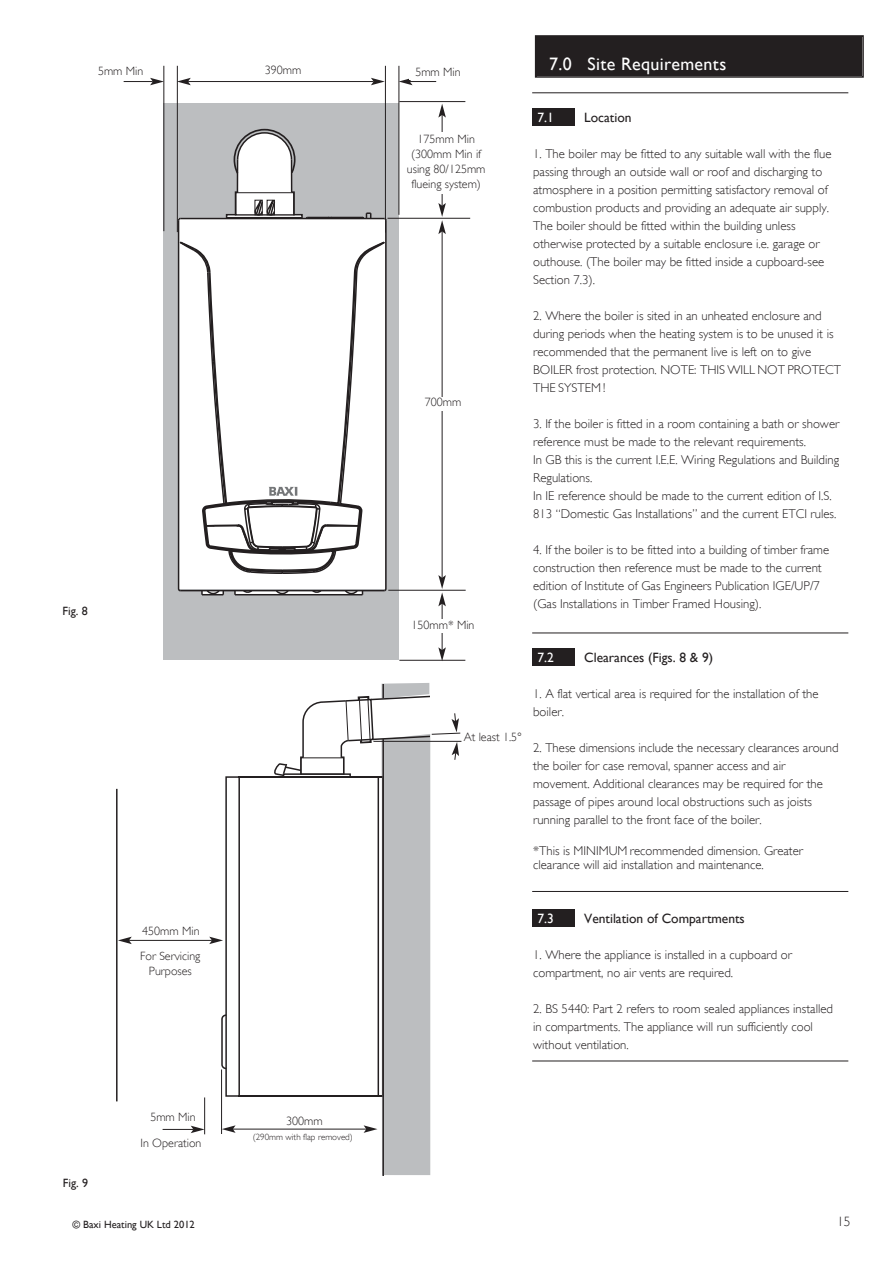
<style>
.page{position:relative;width:893px;height:1263px;background:#fff}
.page>*{position:absolute;margin:0;border:0;box-sizing:border-box;transform-origin:0 0}
.t1{font:18px "Gill Sans";letter-spacing:.02em;color:#fff}
.t2{font:13.5px "Gill Sans";color:#231f20}
.t3{font:13.5px "Gill Sans";color:#fff}
.t4{font:300 13.5px "Gill Sans";color:#231f20}
.t5{font:300 12.75px/18px "Gill Sans";color:#231f20}
.t6{font:300 12px/15px "Gill Sans";color:#231f20;text-align:center}
.t7{font:12px "Gill Sans";color:#231f20}
.t8{font:10.5px "Gill Sans";color:#231f20}
.t9{font:300 9px "Gill Sans";color:#231f20}
</style>
<div class="page">
<div style="left:533px;top:910px;width:42px;height:17px;background:#231f20"></div>
<div style="left:164px;top:103px;width:235px;height:557px;background:#bcbec0"></div>
<div style="left:533px;top:649px;width:42px;height:17px;background:#231f20"></div>
<div style="left:533px;top:108px;width:42px;height:17px;background:#231f20"></div>
<div style="left:536px;top:37px;width:326px;height:39px;background:#231f20"></div>
<div style="left:535px;top:35px;width:329px;height:43px;border:2px solid #231f20"></div>
<svg style="left:225px;top:776px;width:48px;height:321px"></svg>
<svg style="left:221px;top:1014px;width:7px;height:56px"></svg>
<hr style="left:177px;top:66px;width:1px;height:166px;background:#231f20">
<hr style="left:385px;top:66px;width:1px;height:167px;background:#231f20">
<hr style="left:399px;top:66px;width:1px;height:149px;background:#231f20">
<hr style="left:188px;top:81px;width:186px;height:1px;background:#231f20">
<svg style="left:177px;top:78px;width:14px;height:7px"></svg>
<svg style="left:371px;top:78px;width:14px;height:7px"></svg>
<svg style="left:124px;top:78px;width:39px;height:7px"></svg>
<svg style="left:399px;top:78px;width:37px;height:7px"></svg>
<hr style="left:399px;top:101px;width:66px;height:1px;background:#231f20">
<hr style="left:388px;top:218px;width:82px;height:1px;background:#231f20">
<hr style="left:388px;top:590px;width:78px;height:1px;background:#231f20">
<hr style="left:399px;top:660px;width:66px;height:1px;background:#231f20">
<hr style="left:442px;top:604px;width:1px;height:46px;background:#231f20">
<svg style="left:438px;top:647px;width:8px;height:14px"></svg>
<hr style="left:442px;top:231px;width:1px;height:347px;background:#231f20">
<svg style="left:438px;top:575px;width:8px;height:31px"></svg>
<hr style="left:442px;top:115px;width:1px;height:91px;background:#231f20">
<svg style="left:438px;top:203px;width:8px;height:31px"></svg>
<svg style="left:438px;top:104px;width:8px;height:14px"></svg>
<div style="left:405px;top:619px;width:76px;height:14px;background:#fff"></div>
<div style="left:420px;top:397px;width:47px;height:13px;background:#fff"></div>
<div style="left:404px;top:132px;width:84px;height:61px;background:#fff"></div>
<div style="left:92px;top:65px;width:58px;height:14px;background:#fff"></div>
<hr style="left:204px;top:1097px;width:1px;height:37px;background:#231f20">
<hr style="left:163px;top:1129px;width:30px;height:1px;background:#231f20">
<svg style="left:191px;top:1126px;width:14px;height:7px"></svg>
<hr style="left:116px;top:789px;width:2px;height:312px;background:#231f20">
<hr style="left:129px;top:940px;width:83px;height:1px;background:#231f20">
<svg style="left:209px;top:937px;width:14px;height:7px"></svg>
<svg style="left:118px;top:937px;width:14px;height:7px"></svg>
<div style="left:409px;top:66px;width:58px;height:14px;background:#fff"></div>
<hr style="left:532px;top:93px;width:316px;height:1px;background:#231f20">
<hr style="left:532px;top:633px;width:316px;height:1px;background:#231f20">
<hr style="left:532px;top:891px;width:316px;height:1px;background:#231f20">
<hr style="left:163px;top:66px;width:1px;height:165px;background:#231f20">
<div style="left:179px;top:218px;width:206px;height:371px;background:#fff"></div>
<svg style="left:254px;top:591px;width:89px;height:3px"></svg>
<svg style="left:274px;top:589px;width:16px;height:5px"></svg>
<svg style="left:311px;top:589px;width:12px;height:4px"></svg>
<svg style="left:234px;top:589px;width:20px;height:6px"></svg>
<hr style="left:235px;top:594px;width:127px;height:1px;background:#231f20">
<svg style="left:343px;top:589px;width:20px;height:6px"></svg>
<svg style="left:201px;top:589px;width:23px;height:6px"></svg>
<hr style="left:180px;top:218px;width:204px;height:1px;background:#231f20">
<hr style="left:180px;top:590px;width:204px;height:1px;background:#231f20">
<svg style="left:177px;top:587px;width:5px;height:5px"></svg>
<hr style="left:178px;top:220px;width:1px;height:369px;background:#231f20">
<svg style="left:177px;top:217px;width:5px;height:5px"></svg>
<hr style="left:385px;top:220px;width:2px;height:369px;background:#231f20">
<svg style="left:383px;top:587px;width:4px;height:5px"></svg>
<hr style="left:332px;top:217px;width:31px;height:2px;background:#231f20">
<svg style="left:305px;top:216px;width:29px;height:4px"></svg>
<svg style="left:360px;top:212px;width:11px;height:8px"></svg>
<div style="left:237px;top:159px;width:54px;height:34px;background:#fff"></div>
<div style="left:226px;top:214px;width:77px;height:4px;border:2px solid #231f20"></div>
<hr style="left:237px;top:160px;width:1px;height:33px;background:#231f20">
<hr style="left:291px;top:160px;width:1px;height:33px;background:#231f20">
<div style="left:236px;top:193px;width:58px;height:22px;background:#fff"></div>
<div style="left:236px;top:192px;width:58px;height:23px;border:1px solid #231f20"></div>
<svg style="left:234px;top:191px;width:6px;height:26px"></svg>
<svg style="left:290px;top:191px;width:6px;height:26px"></svg>
<svg style="left:233px;top:128px;width:63px;height:47px"></svg>
<svg style="left:254px;top:192px;width:25px;height:24px"></svg>
<svg style="left:179px;top:240px;width:207px;height:338px"></svg>
<hr style="left:532px;top:1061px;width:316px;height:1px;background:#231f20">
<hr style="left:221px;top:1069px;width:1px;height:65px;background:#231f20">
<hr style="left:233px;top:1129px;width:133px;height:1px;background:#231f20">
<svg style="left:222px;top:1125px;width:14px;height:8px"></svg>
<svg style="left:273px;top:683px;width:188px;height:492px"></svg>
<p class="t6" style="left:98px;top:63px;width:47px">5mm Min</p>
<p class="t6" style="left:265px;top:63px;width:38px">390mm</p>
<p class="t7" style="left:62px;top:604px;width:27px">Fig. 8</p>
<p class="t6" style="left:140px;top:919px;width:62px;line-height:25px;text-align:left">450mm Min<br>For Servicing</p>
<p class="t6" style="left:149px;top:964px;width:44px">Purposes</p>
<p class="t6" style="left:150px;top:1109px;width:47px">5mm Min</p>
<p class="t7" style="left:63px;top:1176px;width:27px">Fig. 9</p>
<p class="t6" style="left:141px;top:1135px;width:62px">In Operation</p>
<p class="t8" style="left:73px;top:1218px;width:124px">© Baxi Heating UK Ltd 2012</p>
<p class="t6" style="left:286px;top:1113px;width:38px">300mm</p>
<p class="t9" style="left:253px;top:1132px;width:102px">(290mm with flap removed)</p>
<p class="t6" style="left:415px;top:64px;width:47px">5mm Min</p>
<h1 class="t1" style="left:549px;top:53px;width:179px">7.0 Site Requirements</h1>
<p class="t6" style="left:407px;top:132px;width:80px">175mm Min (300mm Min if using 80/125mm flueing system)</p>
<p class="t6" style="left:425px;top:395px;width:38px">700mm</p>
<p class="t6" style="left:412px;top:617px;width:64px">150mm* Min</p>
<p class="t6" style="left:464px;top:729px;width:60px">At least 1.5°</p>
<p class="t3" style="left:537px;top:109px;width:18px">7.1</p>
<p class="t2" style="left:584px;top:109px;width:49px">Location</p>
<p class="t5" style="left:533px;top:145px;width:300px">1. The boiler may be fitted to any suitable wall with the flue passing through an outside wall or roof and discharging to atmosphere in a position permitting satisfactory removal of combustion products and providing an adequate air supply.<br>The boiler should be fitted within the building unless otherwise protected by a suitable enclosure i.e. garage or outhouse. (The boiler may be fitted inside a cupboard-see Section 7.3).</p>
<p class="t5" style="left:533px;top:307px;width:309px">2. Where the boiler is sited in an unheated enclosure and during periods when the heating system is to be unused it is recommended that the permanent live is left on to give BOILER frost protection. NOTE: THIS WILL NOT PROTECT THE SYSTEM !</p>
<p class="t5" style="left:533px;top:415px;width:308px">3. If the boiler is fitted in a room containing a bath or shower reference must be made to the relevant requirements.<br>In GB this is the current I.E.E. Wiring Regulations and Building Regulations.<br>In IE reference should be made to the current edition of I.S.<br>813 “Domestic Gas Installations” and the current ETCI rules.</p>
<p class="t5" style="left:533px;top:541px;width:298px">4. If the boiler is to be fitted into a building of timber frame construction then reference must be made to the current edition of Institute of Gas Engineers Publication IGE/UP/7 (Gas Installations in Timber Framed Housing).</p>
<p class="t3" style="left:537px;top:649px;width:18px">7.2</p>
<p class="t2" style="left:584px;top:649px;width:131px">Clearances (Figs. 8 &amp; 9)</p>
<p class="t5" style="left:533px;top:685px;width:287px">1. A flat vertical area is required for the installation of the boiler.</p>
<p class="t5" style="left:533px;top:739px;width:307px">2. These dimensions include the necessary clearances around the boiler for case removal, spanner access and air movement. Additional clearances may be required for the passage of pipes around local obstructions such as joists running parallel to the front face of the boiler.</p>
<p class="t5" style="left:533px;top:844px;width:272px;line-height:13.5px">*This is MINIMUM recommended dimension. Greater clearance will aid installation and maintenance.</p>
<p class="t3" style="left:537px;top:910px;width:18px">7.3</p>
<p class="t2" style="left:584px;top:910px;width:162px">Ventilation of Compartments</p>
<p class="t5" style="left:533px;top:946px;width:260px">1. Where the appliance is installed in a cupboard or compartment, no air vents are required.</p>
<p class="t5" style="left:533px;top:1000px;width:301px">2. BS 5440: Part 2 refers to room sealed appliances installed in compartments. The appliance will run sufficiently cool without ventilation.</p>
<p class="t4" style="left:837px;top:1214px;width:15px">15</p>
</div>
